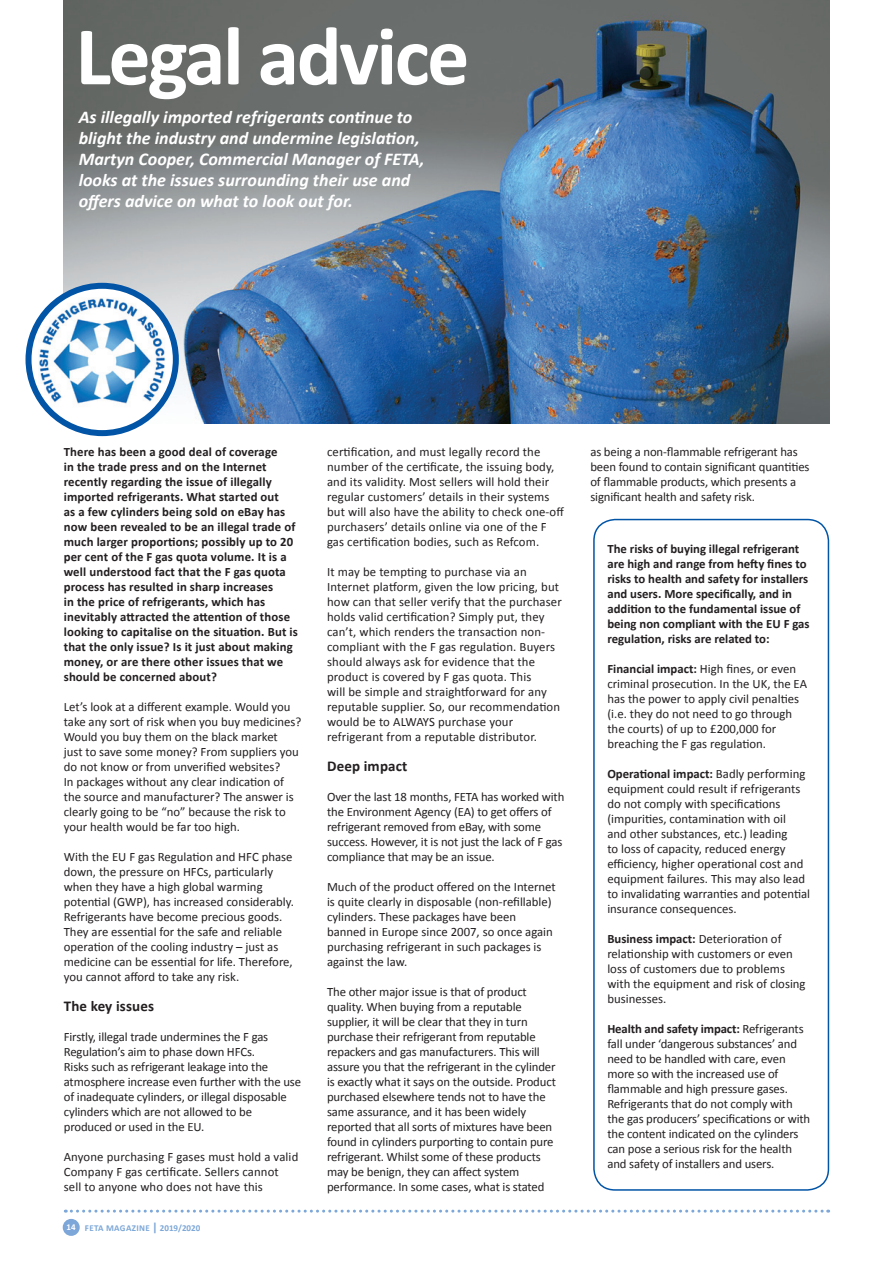
<style>
.page{position:relative;width:893px;height:1263px;background:#fff}
.page>*{position:absolute;margin:0;border:0;box-sizing:border-box;transform-origin:0 0}
.t1{font:700 84px "Calibri";letter-spacing:-.03em;color:#fff}
.t2{font:italic 700 18px/21px "Calibri";color:#fff}
.t3{font:700 15px "Calibri";letter-spacing:.01em;color:#231f20}
.t4{font:12.75px/15px "Calibri";color:#231f20}
.t5{font:700 12.75px/15px "Calibri";letter-spacing:.01em;color:#231f20}
.t6{font:700 9px "Calibri";letter-spacing:.025em;color:#7ca7d8}
.s1{color:#fff}
.s2{font-size:12px}
.s3{font-weight:700}
</style>
<div class="page">
<div style="left:593px;top:519px;width:236px;height:672px;border:2px solid #0154a6;border-radius:21px"></div>
<img style="left:64px;top:0;width:765px;height:423px">
<svg style="left:65px;top:1209px;width:764px;height:3px"></svg>
<div style="left:63px;top:1219px;width:17px;height:17px;background:#7ca7d8;border-radius:50%"></div>
<svg style="left:29px;top:286px;width:147px;height:147px"></svg>
<img style="left:38px;top:297px;width:127px;height:118px">
<div style="left:26px;top:283px;width:153px;height:153px;border:6px solid #0154a6;border-radius:50%"></div>
<h1 class="t1" style="left:75px;top:4px;width:395px">Legal advice</h1>
<h2 class="t2" style="left:79px;top:106px;width:347px">As illegally imported refrigerants continue to blight the industry and undermine legislation, Martyn Cooper, Commercial Manager of FETA, looks at the issues surrounding their use and offers advice on what to look out for.</h2>
<p class="t5" style="left:64px;top:444px;width:236px">There has been a good deal of coverage<br>in the trade press and on the Internet recently regarding the issue of illegally imported refrigerants. What started out<br>as a few cylinders being sold on eBay has now been revealed to be an illegal trade of much larger proportions; possibly up to 20 per cent of the F gas quota volume. It is a well understood fact that the F gas quota process has resulted in sharp increases<br>in the price of refrigerants, which has inevitably attracted the attention of those looking to capitalise on the situation. But is that the only issue? Is it just about making money, or are there other issues that we should be concerned about?</p>
<p class="t4" style="left:64px;top:699px;width:239px">Let’s look at a different example. Would you take any sort of risk when you buy medicines?<br>Would you buy them on the black market<br>just to save some money? From suppliers you do not know or from unverified websites?<br>In packages without any clear indication of the source and manufacturer? The answer is clearly going to be “no” because the risk to your health would be far too high.</p>
<p class="t4" style="left:64px;top:849px;width:232px">With the EU F gas Regulation and HFC phase down, the pressure on HFCs, particularly when they have a high global warming potential (GWP), has increased considerably.<br>Refrigerants have become precious goods.<br>They are essential for the safe and reliable operation of the cooling industry – just as medicine can be essential for life. Therefore, you cannot afford to take any risk.</p>
<p class="t3" style="left:64px;top:997px;width:92px">The key issues</p>
<p class="t4" style="left:64px;top:1029px;width:239px">Firstly, illegal trade undermines the F gas Regulation’s aim to phase down HFCs.<br>Risks such as refrigerant leakage into the atmosphere increase even further with the use of inadequate cylinders, or illegal disposable cylinders which are not allowed to be produced or used in the EU.</p>
<p class="t4" style="left:64px;top:1149px;width:236px">Anyone purchasing F gases must hold a valid<br>Company F gas certificate. Sellers cannot sell to anyone who does not have this</p>
<p class="t6" style="left:67px;top:1222px;width:135px"><span class="s1">14</span> FETA MAGAZINE <span class="s2">|</span> 2019/2020</p>
<p class="t4" style="left:327px;top:444px;width:238px">certification, and must legally record the number of the certificate, the issuing body, and its validity. Most sellers will hold their regular customers’ details in their systems but will also have the ability to check one-off purchasers’ details online via one of the F gas certification bodies, such as Refcom.</p>
<p class="t4" style="left:327px;top:564px;width:236px">It may be tempting to purchase via an Internet platform, given the low pricing, but how can that seller verify that the purchaser holds valid certification? Simply put, they can’t, which renders the transaction non&shy;compliant with the F gas regulation. Buyers should always ask for evidence that the product is covered by F gas quota. This<br>will be simple and straightforward for any reputable supplier. So, our recommendation would be to ALWAYS purchase your refrigerant from a reputable distributor.</p>
<p class="t3" style="left:327px;top:757px;width:82px">Deep impact</p>
<p class="t4" style="left:327px;top:789px;width:239px">Over the last 18 months, FETA has worked with the Environment Agency (EA) to get offers of refrigerant removed from eBay, with some success. However, it is not just the lack of F gas compliance that may be an issue.</p>
<p class="t4" style="left:327px;top:879px;width:230px">Much of the product offered on the Internet is quite clearly in disposable (non-refillable) cylinders. These packages have been banned in Europe since 2007, so once again purchasing refrigerant in such packages is against the law.</p>
<p class="t4" style="left:327px;top:984px;width:230px">The other major issue is that of product quality. When buying from a reputable supplier, it will be clear that they in turn purchase their refrigerant from reputable repackers and gas manufacturers. This will assure you that the refrigerant in the cylinder is exactly what it says on the outside. Product purchased elsewhere tends not to have the same assurance, and it has been widely reported that all sorts of mixtures have been found in cylinders purporting to contain pure refrigerant. Whilst some of these products may be benign, they can affect system performance. In some cases, what is stated</p>
<p class="t4" style="left:590px;top:444px;width:221px">as being a non-flammable refrigerant has been found to contain significant quantities of flammable products, which presents a significant health and safety risk.</p>
<p class="t5" style="left:607px;top:541px;width:204px">The risks of buying illegal refrigerant are high and range from hefty fines to risks to health and safety for installers and users. More specifically, and in addition to the fundamental issue of being non compliant with the EU F gas regulation, risks are related to:</p>
<p class="t4" style="left:607px;top:661px;width:201px"><span class="s3">Financial impact:</span> High fines, or even criminal prosecution. In the UK, the EA has the power to apply civil penalties (i.e. they do not need to go through the courts) of up to £200,000 for breaching the F gas regulation.</p>
<p class="t4" style="left:607px;top:766px;width:204px"><span class="s3">Operational impact:</span> Badly performing equipment could result if refrigerants do not comply with specifications (impurities, contamination with oil<br>and other substances, etc.) leading<br>to loss of capacity, reduced energy efficiency, higher operational cost and equipment failures. This may also lead to invalidating warranties and potential insurance consequences.</p>
<p class="t4" style="left:607px;top:931px;width:200px"><span class="s3">Business impact:</span> Deterioration of relationship with customers or even loss of customers due to problems with the equipment and risk of closing businesses.</p>
<p class="t4" style="left:607px;top:1021px;width:204px"><span class="s3">Health and safety impact:</span> Refrigerants fall under ‘dangerous substances’ and need to be handled with care, even more so with the increased use of flammable and high pressure gases.<br>Refrigerants that do not comply with the gas producers’ specifications or with the content indicated on the cylinders can pose a serious risk for the health and safety of installers and users.</p>
</div>
